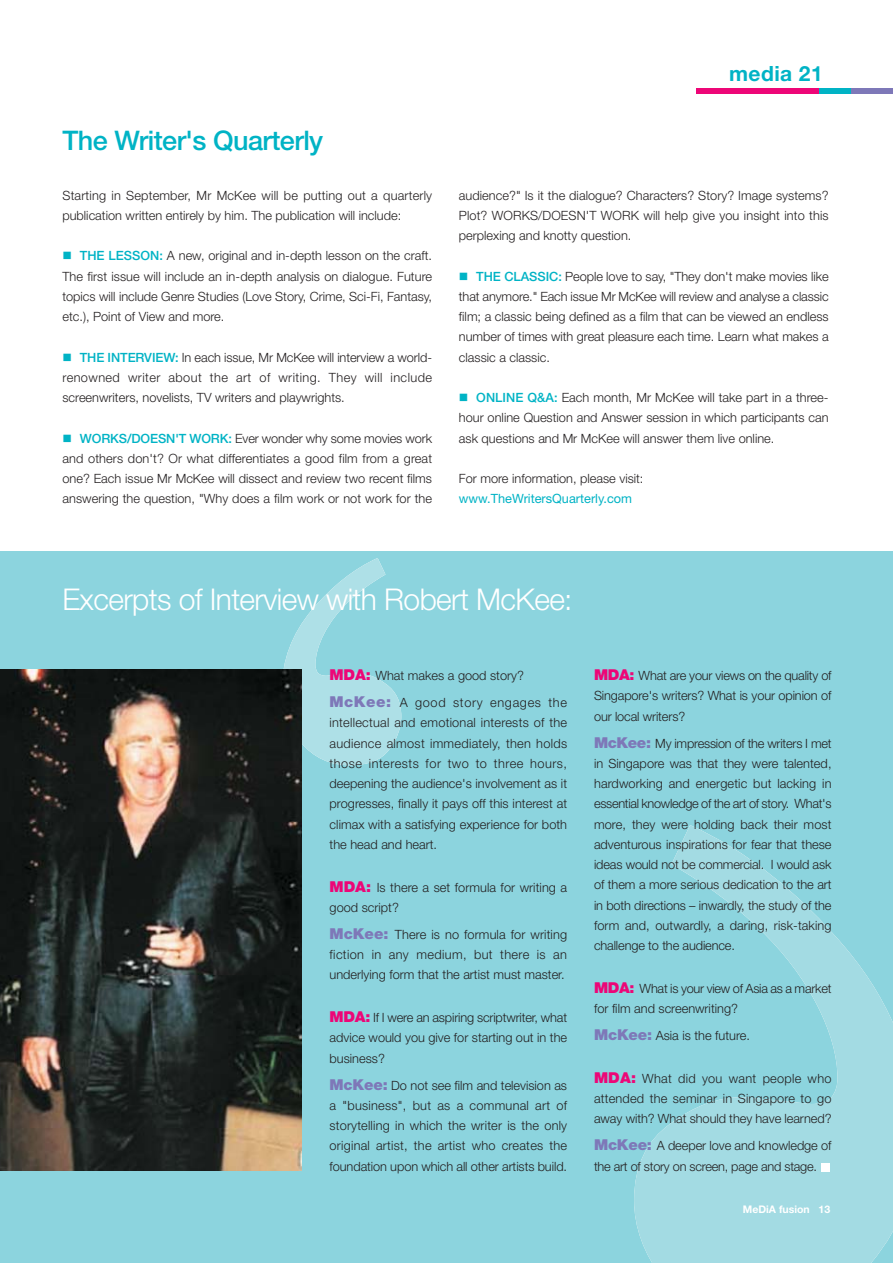
<style>
.page{position:relative;width:893px;height:1263px;background:#fff}
.page>*{position:absolute;margin:0;border:0;box-sizing:border-box;transform-origin:0 0}
.t1{font:300 30px "Helvetica Neue";letter-spacing:-.02em;color:#fff}
.t2{font:500 27px "Helvetica Neue";letter-spacing:-.02em;color:#00b3c5}
.t3{font:700 21px "Helvetica Neue";letter-spacing:.02em;color:#00b3c5}
.t4{font:300 12.75px/20.2px "Helvetica Neue";color:#231f20;text-align:justify}
.t5{font:300 12.75px/20.2px "Helvetica Neue";letter-spacing:-.02em;color:#231f20}
.t6{font:300 12.75px/27px "Helvetica Neue";letter-spacing:.05em;color:#231f20}
.t7{font:12.75px "Helvetica Neue";color:#00b3c5}
.t8{font:700 10.5px "Helvetica Neue";color:#fff}
.s1{font-weight:500;color:#00b3c5}
.s2{font-weight:900;font-size:15px;color:#ed0677}
.s3{font-weight:900;font-size:15px;color:#7e78b8}
</style>
<div class="page">
<div style="left:0;top:552px;width:892px;height:711px;background:#8cd4de"></div>
<svg style="left:634px;top:825px;width:258px;height:438px;fill:#a3dbe3"></svg>
<div style="left:821px;top:1163px;width:9px;height:9px;background:#fff"></div>
<svg style="left:282px;top:558px;width:119px;height:207px"></svg>
<img style="left:0;top:670px;width:302px;height:501px">
<div style="left:851px;top:88px;width:41px;height:6px;background:#7e78b8"></div>
<div style="left:819px;top:88px;width:32px;height:6px;background:#00b3c5"></div>
<div style="left:696px;top:88px;width:123px;height:6px;background:#ed0677"></div>
<h2 class="t2" style="left:62px;top:131px;width:262px">The Writer's Quarterly</h2>
<p class="t4" style="left:62px;top:186px;width:371px">Starting in September, Mr McKee will be putting out a quarterly publication written entirely by him. The publication will include:</p>
<p class="t4" style="left:62px;top:247px;width:371px;text-indent:17px"><span class="s1">THE LESSON:</span> A new, original and in-depth lesson on the craft.<br>The first issue will include an in-depth analysis on dialogue. Future topics will include Genre Studies (Love Story, Crime, Sci-Fi, Fantasy, etc.), Point of View and more.</p>
<p class="t4" style="left:62px;top:348px;width:371px;text-indent:17px"><span class="s1">THE INTERVIEW:</span> In each issue, Mr McKee will interview a world&shy;renowned writer about the art of writing. They will include screenwriters, novelists, TV writers and playwrights.</p>
<p class="t4" style="left:62px;top:429px;width:371px;text-indent:17px"><span class="s1">WORKS/DOESN'T WORK:</span> Ever wonder why some movies work and others don't? Or what differentiates a good film from a great one? Each issue Mr McKee will dissect and review two recent films answering the question, "Why does a film work or not work for the</p>
<h3 class="t3" style="left:729px;top:66px;width:95px">media 21</h3>
<p class="t4" style="left:459px;top:186px;width:371px">audience?" Is it the dialogue? Characters? Story? Image systems?<br>Plot? WORKS/DOESN'T WORK will help give you insight into this perplexing and knotty question.</p>
<p class="t4" style="left:459px;top:267px;width:371px;text-indent:17px"><span class="s1">THE CLASSIC:</span> People love to say, "They don't make movies like that anymore." Each issue Mr McKee will review and analyse a classic film; a classic being defined as a film that can be viewed an endless number of times with great pleasure each time. Learn what makes a classic a classic.</p>
<p class="t4" style="left:459px;top:389px;width:371px;text-indent:17px"><span class="s1">ONLINE Q&amp;A:</span> Each month, Mr McKee will take part in a three&shy;hour online Question and Answer session in which participants can ask questions and Mr McKee will answer them live online.</p>
<p class="t4" style="left:459px;top:470px;width:186px">For more information, please visit:</p>
<p class="t7" style="left:459px;top:494px;width:175px">www.TheWritersQuarterly.com</p>
<h1 class="t1" style="left:62px;top:588px;width:511px">Excerpts of Interview with Robert McKee:</h1>
<p class="t6" style="left:329px;top:663px;width:239px"><span class="s2">MDA:</span> What makes a good story?<br><span class="s3">McKee:</span> A good story engages the</p>
<p class="t4" style="left:329px;top:714px;width:239px">intellectual and emotional interests of the audience almost immediately, then holds those interests for two to three hours, deepening the audience's involvement as it progresses, finally it pays off this interest at climax with a satisfying experience for both the head and heart.</p>
<p class="t4" style="left:329px;top:878px;width:239px"><span class="s2">MDA:</span> Is there a set formula for writing a good script?</p>
<p class="t4" style="left:329px;top:925px;width:239px"><span class="s3">McKee:</span> There is no formula for writing fiction in any medium, but there is an underlying form that the artist must master.</p>
<p class="t4" style="left:329px;top:1009px;width:239px"><span class="s2">MDA:</span> If I were an aspiring scriptwriter, what advice would you give for starting out in the business?</p>
<p class="t4" style="left:329px;top:1076px;width:239px"><span class="s3">McKee:</span> Do not see film and television as a "business", but as a communal art of storytelling in which the writer is the only original artist, the artist who creates the foundation upon which all other artists build.</p>
<p class="t4" style="left:594px;top:667px;width:239px"><span class="s2">MDA:</span> What are your views on the quality of Singapore's writers? What is your opinion of our local writers?</p>
<p class="t4" style="left:594px;top:734px;width:239px"><span class="s3">McKee:</span> My impression of the writers I met in Singapore was that they were talented, hardworking and energetic but lacking in essential knowledge of the art of story. What's more, they were holding back their most adventurous inspirations for fear that these ideas would not be commercial. I would ask of them a more serious dedication to the art in both directions – inwardly, the study of the form and, outwardly, a daring, risk-taking challenge to the audience.</p>
<p class="t4" style="left:594px;top:979px;width:239px"><span class="s2">MDA:</span> What is your view of Asia as a market for film and screenwriting?</p>
<p class="t4" style="left:594px;top:1027px;width:157px"><span class="s3">McKee:</span> Asia is the future.</p>
<p class="t4" style="left:594px;top:1069px;width:239px"><span class="s2">MDA:</span> What did you want people who attended the seminar in Singapore to go away with? What should they have learned?</p>
<p class="t5" style="left:594px;top:1137px;width:239px"><span class="s3">McKee:</span> A deeper love and knowledge of the art of story on screen, page and stage.</p>
<p class="t8" style="left:742px;top:1205px;width:89px">MeDiA fusion 13</p>
</div>
